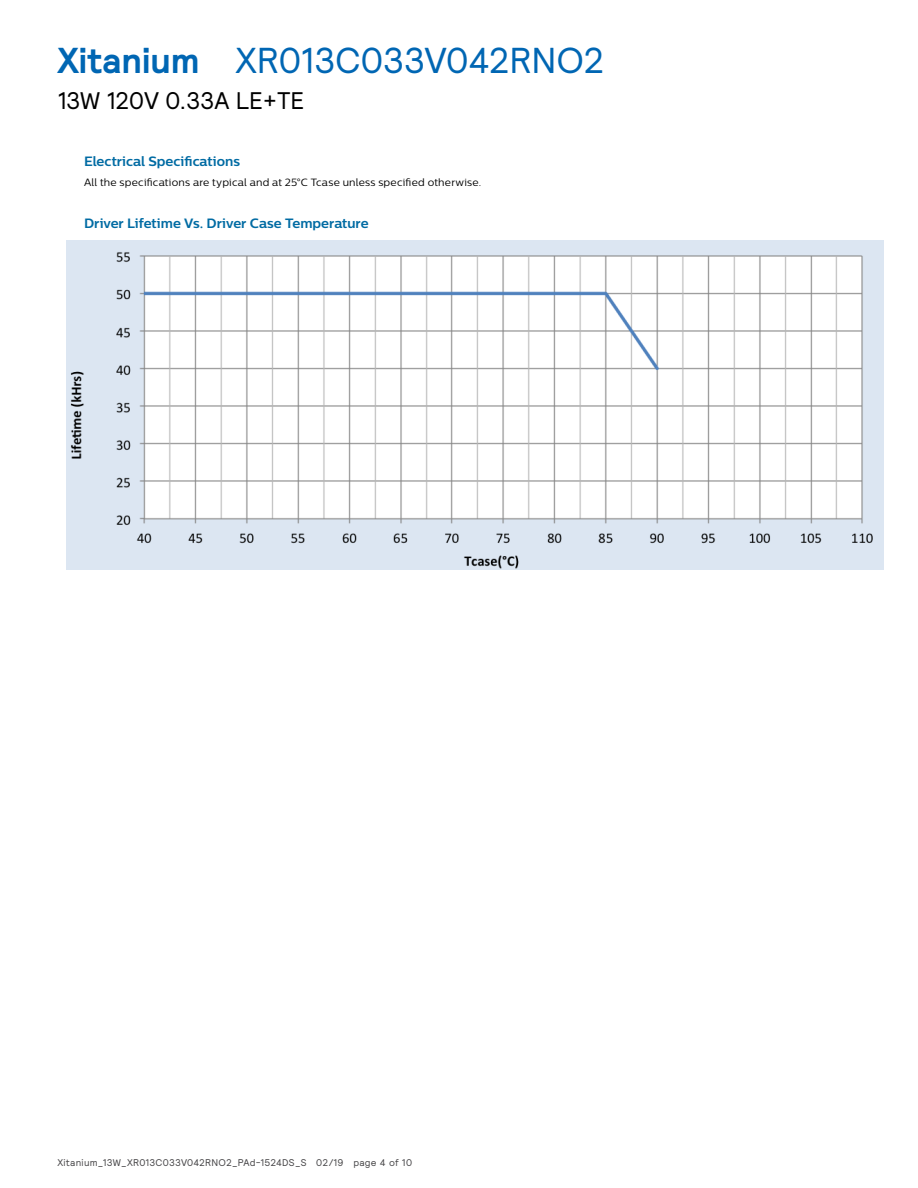
<style>
.page{position:relative;width:918px;height:1188px;background:#fff}
.page>*{position:absolute;margin:0;border:0;box-sizing:border-box;transform-origin:0 0}
.t1{font:36px "Relative";letter-spacing:-.015em;color:#0066b3}
.t2{font:24px "Relative";letter-spacing:-.015em;color:#000}
.t3{font:700 13.5px "Centrale Sans";letter-spacing:-.005em;color:#006ba3}
.t4{font:10.5px "Centrale Sans";letter-spacing:.02em;color:#000}
.t5{font:9.75px "Relative";letter-spacing:.02em;color:#464547}
.s1{font-weight:700}
</style>
<div class="page">
<img style="left:66px;top:240px;width:817px;height:330px">
<h1 class="t1" style="left:57px;top:37px;width:549px"><span class="s1">Xitanium</span> XR013C033V042RNO2</h1>
<h2 class="t2" style="left:57px;top:85px;width:249px">13W 120V 0.33A LE+TE</h2>
<p class="t3" style="left:84px;top:153px;width:157px">Electrical Specifications</p>
<p class="t4" style="left:84px;top:176px;width:399px">All the specifications are typical and at 25°C Tcase unless specified otherwise.</p>
<p class="t3" style="left:84px;top:215px;width:286px">Driver Lifetime Vs. Driver Case Temperature</p>
<p class="t5" style="left:57px;top:1156px;width:356px">Xitanium_13W_XR013C033V042RNO2_PAd-1524DS_S 02/19 page 4 of 10</p>
</div>
